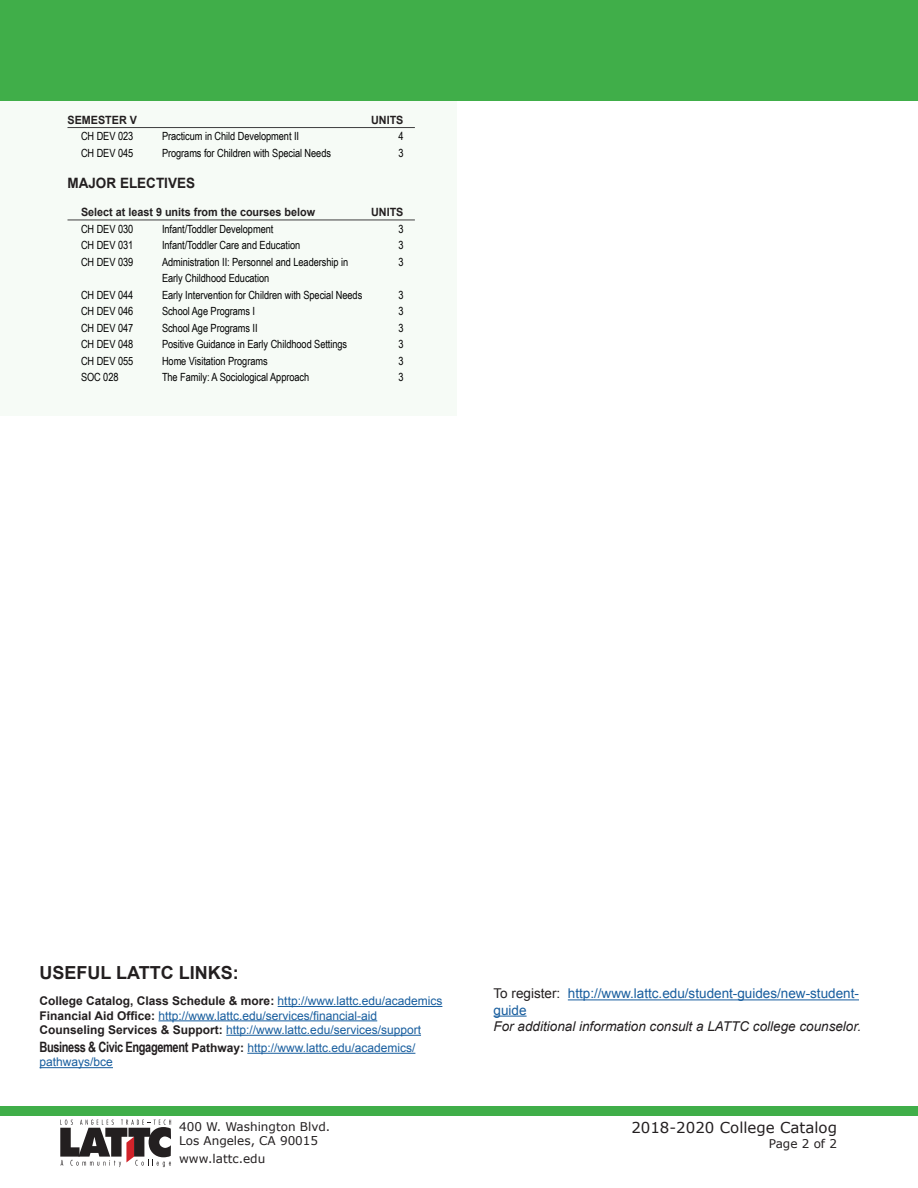
<style>
.page{position:relative;width:918px;height:1188px;background:#fff}
.page>*{position:absolute;margin:0;border:0;box-sizing:border-box;transform-origin:0 0}
.t1{font:700 18px "Arial";color:#231f20}
.t2{font:15px "Verdana";color:#231f20}
.Required_Courses{font:700 14.25px "Arial";color:#231f20;scale:.95 1}
.t3{font:13.5px/16.2px "Arial";color:#175d9e}
.t4{font:italic 13.5px "Arial";color:#231f20}
.t5{font:12px/14.4px "Arial";color:#175d9e}
.t6{font:700 12px "Arial";color:#231f20}
.t7{font:12px "Verdana";color:#231f20}
.Semester{font:700 11.4px "Arial";color:#231f20;scale:.95 1}
.Course_Listing{font:11.25px "Arial Narrow";letter-spacing:-.005em;color:#000}
.s1{font-weight:400;color:#175d9e}
.s2{font-weight:700;color:#231f20}
.s3{font-family:"Arial Narrow";font-weight:700;font-size:14.25px;color:#231f20}
.s4{color:#231f20}
</style>
<div class="page">
<div style="left:0;top:101px;width:457px;height:315px;background:#f6fbf6"></div>
<hr style="left:68px;top:127px;width:347px;height:1px;background:#3e3e3f">
<hr style="left:68px;top:220px;width:347px;height:1px;background:#3e3e3f">
<svg style="left:60px;top:1120px;width:111px;height:47px"></svg>
<div style="left:0;top:0;width:918px;height:101px;background:#40ae49"></div>
<hr style="left:278px;top:1006px;width:164px;height:1px;background:#175d9e">
<hr style="left:159px;top:1020px;width:218px;height:1px;background:#175d9e">
<hr style="left:226px;top:1035px;width:195px;height:1px;background:#175d9e">
<hr style="left:247px;top:1053px;width:168px;height:1px;background:#175d9e">
<hr style="left:40px;top:1067px;width:73px;height:1px;background:#175d9e">
<hr style="left:568px;top:999px;width:291px;height:1px;background:#175d9e">
<hr style="left:494px;top:1016px;width:33px;height:1px;background:#175d9e">
<div style="left:0;top:1106px;width:918px;height:9px;background:#40ae49"></div>
<p class="Semester" style="left:68px;top:112px;width:75px">SEMESTER V</p>
<p class="Semester" style="left:371px;top:112px;width:36px">UNITS</p>
<p class="Course_Listing" style="left:81px;top:128px;width:54px">CH DEV 023</p>
<p class="Course_Listing" style="left:162px;top:128px;width:139px">Practicum in Child Development II</p>
<p class="Course_Listing" style="left:398px;top:128px;width:7px">4</p>
<p class="Course_Listing" style="left:81px;top:145px;width:54px">CH DEV 045</p>
<p class="Course_Listing" style="left:162px;top:145px;width:171px">Programs for Children with Special Needs</p>
<p class="Course_Listing" style="left:398px;top:145px;width:7px">3</p>
<p class="Required_Courses" style="left:68px;top:174px;width:136px">MAJOR ELECTIVES</p>
<p class="Semester" style="left:81px;top:205px;width:248px">Select at least 9 units from the courses below</p>
<p class="Semester" style="left:371px;top:205px;width:36px">UNITS</p>
<p class="Course_Listing" style="left:81px;top:221px;width:54px">CH DEV 030</p>
<p class="Course_Listing" style="left:162px;top:221px;width:113px">Infant/Toddler Development</p>
<p class="Course_Listing" style="left:398px;top:221px;width:7px">3</p>
<p class="Course_Listing" style="left:81px;top:237px;width:54px">CH DEV 031</p>
<p class="Course_Listing" style="left:162px;top:237px;width:140px">Infant/Toddler Care and Education</p>
<p class="Course_Listing" style="left:398px;top:237px;width:7px">3</p>
<p class="Course_Listing" style="left:81px;top:254px;width:54px">CH DEV 039</p>
<p class="Course_Listing" style="left:162px;top:254px;width:188px">Administration II: Personnel and Leadership in</p>
<p class="Course_Listing" style="left:398px;top:254px;width:7px">3</p>
<p class="Course_Listing" style="left:162px;top:270px;width:109px">Early Childhood Education</p>
<p class="Course_Listing" style="left:81px;top:287px;width:54px">CH DEV 044</p>
<p class="Course_Listing" style="left:162px;top:287px;width:202px">Early Intervention for Children with Special Needs</p>
<p class="Course_Listing" style="left:398px;top:287px;width:7px">3</p>
<p class="Course_Listing" style="left:81px;top:303px;width:54px">CH DEV 046</p>
<p class="Course_Listing" style="left:162px;top:303px;width:95px">School Age Programs I</p>
<p class="Course_Listing" style="left:398px;top:303px;width:7px">3</p>
<p class="Course_Listing" style="left:81px;top:320px;width:54px">CH DEV 047</p>
<p class="Course_Listing" style="left:162px;top:320px;width:97px">School Age Programs II</p>
<p class="Course_Listing" style="left:398px;top:320px;width:7px">3</p>
<p class="Course_Listing" style="left:81px;top:336px;width:54px">CH DEV 048</p>
<p class="Course_Listing" style="left:162px;top:336px;width:187px">Positive Guidance in Early Childhood Settings</p>
<p class="Course_Listing" style="left:398px;top:336px;width:7px">3</p>
<p class="Course_Listing" style="left:81px;top:353px;width:54px">CH DEV 055</p>
<p class="Course_Listing" style="left:162px;top:353px;width:107px">Home Visitation Programs</p>
<p class="Course_Listing" style="left:398px;top:353px;width:7px">3</p>
<p class="Course_Listing" style="left:81px;top:369px;width:39px">SOC 028</p>
<p class="Course_Listing" style="left:162px;top:369px;width:149px">The Family: A Sociological Approach</p>
<p class="Course_Listing" style="left:398px;top:369px;width:7px">3</p>
<p class="t1" style="left:40px;top:961px;width:201px">USEFUL LATTC LINKS:</p>
<p class="t6" style="left:40px;top:993px;width:404px">College Catalog, Class Schedule &amp; more: <span class="s1">http://www.lattc.edu/academics</span></p>
<p class="t5" style="left:40px;top:1008px;width:339px"><span class="s2">Financial Aid Office:</span> http://www.lattc.edu/services/financial-aid</p>
<p class="t5" style="left:40px;top:1023px;width:383px"><span class="s2">Counseling Services &amp; Support:</span> http://www.lattc.edu/services/support</p>
<p class="t5" style="left:40px;top:1041px;width:377px"><span class="s3">Business &amp; Civic Engagement</span> <span class="s2">Pathway:</span> http://www.lattc.edu/academics/ pathways/bce</p>
<p class="t7" style="left:179px;top:1119px;width:153px">400 W. Washington Blvd.</p>
<p class="t7" style="left:179px;top:1133px;width:141px">Los Angeles, CA 90015</p>
<p class="t7" style="left:179px;top:1151px;width:88px">www.lattc.edu</p>
<p class="t3" style="left:494px;top:986px;width:367px"><span class="s4">To register:</span> http://www.lattc.edu/student-guides/new-student&shy;guide</p>
<p class="t4" style="left:494px;top:1017px;width:369px">For additional information consult a LATTC college counselor.</p>
<p class="t2" style="left:631px;top:1118px;width:207px">2018-2020 College Catalog</p>
<p class="t7" style="left:769px;top:1136px;width:70px">Page 2 of 2</p>
</div>
